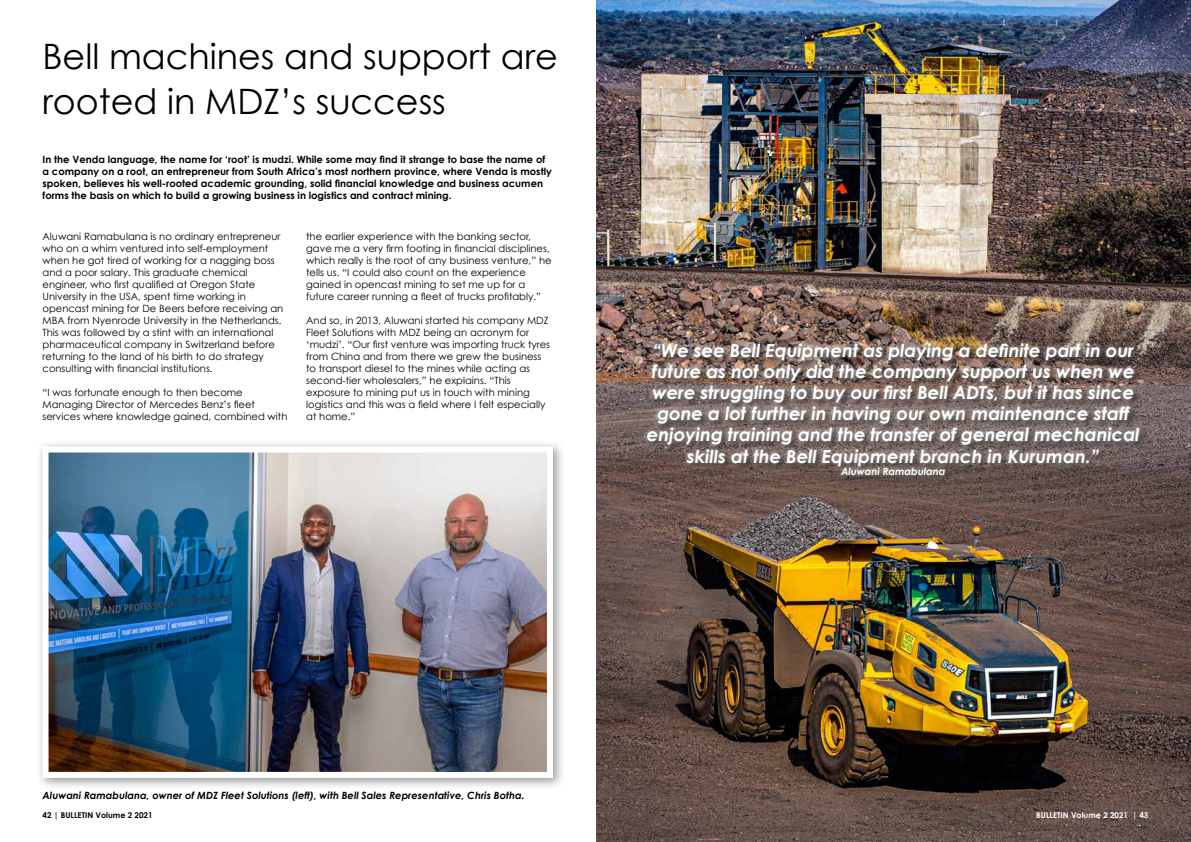
<style>
.page{position:relative;width:1191px;height:842px;background:#fff}
.page>*{position:absolute;margin:0;border:0;box-sizing:border-box;transform-origin:0 0}
.t1{font:35px/45px "Century Gothic";color:#000}
.t2{font:italic 700 18px/21.1px "Century Gothic";color:#fff;text-align:center}
.t3{font:10px/12px "Century Gothic";color:#000}
.t4{font:700 10px/12px "Century Gothic";color:#000}
.t5{font:italic 700 10px "Century Gothic";color:#000}
.t6{font:italic 700 10px "Century Gothic";color:#fff}
.t7{font:700 8px "Century Gothic";color:#000}
.t8{font:700 8px "Century Gothic";color:#fff}
</style>
<div class="page">
<img style="left:597px;top:0;width:594px;height:842px">
<div style="left:641px;top:337px;width:504px;height:144px;background:#fff;opacity:.75"></div>
<div style="left:36px;top:440px;width:529px;height:350px;background:#000;opacity:.4"></div>
<img style="left:50px;top:453px;width:496px;height:318px">
<div style="left:43px;top:446px;width:510px;height:332px;border:6px solid #fff"></div>
<h1 class="t1" style="left:43px;top:33px;width:517px">Bell machines and support are rooted in MDZ’s success</h1>
<p class="t4" style="left:43px;top:154px;width:511px">In the Venda language, the name for ‘root’ is mudzi. While some may find it strange to base the name of a company on a root, an entrepreneur from South Africa’s most northern province, where Venda is mostly spoken, believes his well-rooted academic grounding, solid financial knowledge and business acumen forms the basis on which to build a growing business in logistics and contract mining.</p>
<p class="t3" style="left:43px;top:230px;width:242px">Aluwani Ramabulana is no ordinary entrepreneur who on a whim ventured into self-employment when he got tired of working for a nagging boss and a poor salary. This graduate chemical engineer, who first qualified at Oregon State University in the USA, spent time working in opencast mining for De Beers before receiving an MBA from Nyenrode University in the Netherlands.<br>This was followed by a stint with an international pharmaceutical company in Switzerland before returning to the land of his birth to do strategy consulting with financial institutions.</p>
<p class="t3" style="left:43px;top:386px;width:246px">“I was fortunate enough to then become<br>Managing Director of Mercedes Benz’s fleet services where knowledge gained, combined with</p>
<p class="t3" style="left:306px;top:230px;width:247px">the earlier experience with the banking sector, gave me a very firm footing in financial disciplines, which really is the root of any business venture,” he tells us. “I could also count on the experience gained in opencast mining to set me up for a future career running a fleet of trucks profitably.”</p>
<p class="t3" style="left:306px;top:314px;width:245px">And so, in 2013, Aluwani started his company MDZ Fleet Solutions with MDZ being an acronym for ‘mudzi’. “Our first venture was importing truck tyres from China and from there we grew the business to transport diesel to the mines while acting as second-tier wholesalers,” he explains. “This exposure to mining put us in touch with mining logistics and this was a field where I felt especially at home.”</p>
<p class="t2" style="left:647px;top:339px;width:494px">“We see Bell Equipment as playing a definite part in our future as not only did the company support us when we were struggling to buy our first Bell ADTs, but it has since gone a lot further in having our own maintenance staff enjoying training and the transfer of general mechanical skills at the Bell Equipment branch in Kuruman.”</p>
<p class="t6" style="left:841px;top:465px;width:106px">Aluwani Ramabulana</p>
<p class="t5" style="left:43px;top:788px;width:483px">Aluwani Ramabulana, owner of MDZ Fleet Solutions (left), with Bell Sales Representative, Chris Botha.</p>
<p class="t7" style="left:43px;top:810px;width:111px">42 | BULLETIN Volume 2 2021</p>
<p class="t8" style="left:1036px;top:810px;width:114px">BULLETIN Volume 2 2021 | 43</p>
</div>
